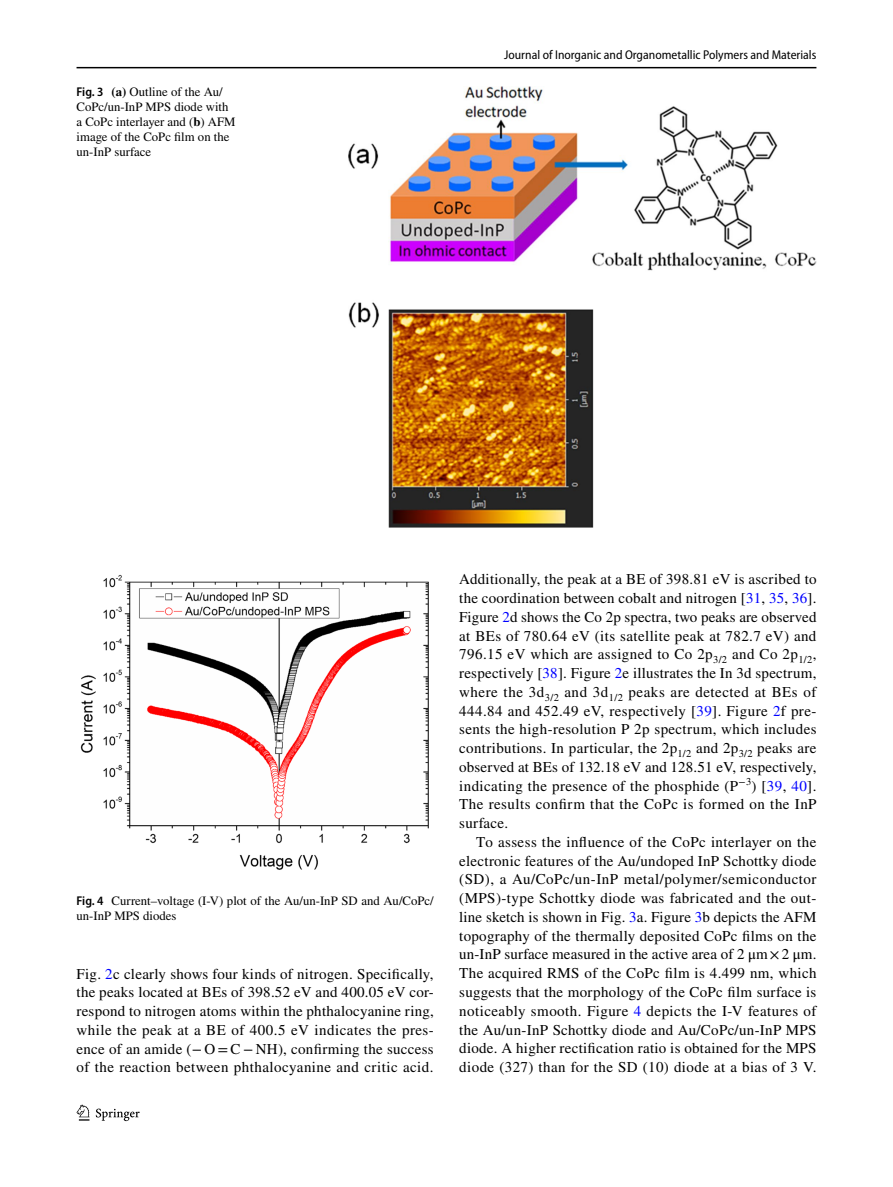
<style>
.page{position:relative;width:893px;height:1187px;background:#fff}
.page>*{position:absolute;margin:0;border:0;box-sizing:border-box;transform-origin:0 0}
.t1{font:15px/18.8px "STIX";letter-spacing:.03em;color:#000;text-align:justify}
.t2{font:12.75px/15px "STIX";color:#000}
.t3{font:semi-condensed 12.75px "Myriad Pro";color:#000}
.s1{font-family:"Myriad Pro";font-weight:600;font-stretch:semi-condensed}
.s2{font-weight:700}
.s3{color:#00f}
</style>
<div class="page">
<hr style="left:77px;top:67px;width:739px;height:1px;background:#000">
<svg style="left:77px;top:1104px;width:12px;height:16px"></svg>
<svg style="left:96px;top:1108px;width:44px;height:12px"></svg>
<img style="left:349px;top:87px;width:467px;height:440px">
<img style="left:81px;top:574px;width:348px;height:296px">
<p class="t2" style="left:77px;top:85px;width:160px"><span class="s1">Fig. 3</span> <span class="s2">(a)</span> Outline of the Au/<br>CoPc/un-InP MPS diode with a CoPc interlayer and (<span class="s2">b</span>) AFM image of the CoPc film on the un-InP surface</p>
<p class="t3" style="left:504px;top:48px;width:314px">Journal of Inorganic and Organometallic Polymers and Materials</p>
<p class="t2" style="left:77px;top:894px;width:359px"><span class="s1">Fig. 4</span> Current–voltage (I-V) plot of the Au/un-InP SD and Au/CoPc/ un-InP MPS diodes</p>
<p class="t1" style="left:77px;top:965px;width:359px">Fig. <span class="s3">2</span>c clearly shows four kinds of nitrogen. Specifically, the peaks located at BEs of 398.52 eV and 400.05 eV cor&shy;respond to nitrogen atoms within the phthalocyanine ring, while the peak at a BE of 400.5 eV indicates the pres&shy;ence of an amide (− O =C− NH), confirming the success of the reaction between phthalocyanine and critic acid.</p>
<p class="t1" style="left:459px;top:571px;width:359px">Additionally, the peak at a BE of 398.81 eV is ascribed to the coordination between cobalt and nitrogen [<span class="s3">31</span>, <span class="s3">35</span>, <span class="s3">36</span>].<br>Figure <span class="s3">2</span>d shows the Co 2p spectra, two peaks are observed at BEs of 780.64 eV (its satellite peak at 782.7 eV) and 796.15 eV which are assigned to Co 2p<sub>3/2</sub> and Co 2p<sub>1/2</sub>, respectively [<span class="s3">38</span>]. Figure <span class="s3">2</span>e illustrates the In 3d spectrum, where the 3d<sub>3/2</sub> and 3d<sub>1/2</sub> peaks are detected at BEs of 444.84 and 452.49 eV, respectively [<span class="s3">39</span>]. Figure <span class="s3">2</span>f pre&shy;sents the high-resolution P 2p spectrum, which includes contributions. In particular, the 2p<sub>1/2</sub> and 2p<sub>3/2</sub> peaks are observed at BEs of 132.18 eV and 128.51 eV, respectively, indicating the presence of the phosphide (P<sup>−3</sup>) [<span class="s3">39</span>, <span class="s3">40</span>].<br>The results confirm that the CoPc is formed on the InP surface.</p>
<p class="t1" style="left:459px;top:833px;width:359px;text-indent:17px">To assess the influence of the CoPc interlayer on the electronic features of the Au/undoped InP Schottky diode (SD), a Au/CoPc/un-InP metal/polymer/semiconductor (MPS)-type Schottky diode was fabricated and the out&shy;line sketch is shown in Fig. <span class="s3">3</span>a. Figure <span class="s3">3</span>b depicts the AFM topography of the thermally deposited CoPc films on the un-InP surface measured in the active area of 2 μm×2 μm.<br>The acquired RMS of the CoPc film is 4.499 nm, which suggests that the morphology of the CoPc film surface is noticeably smooth. Figure <span class="s3">4</span> depicts the I-V features of the Au/un-InP Schottky diode and Au/CoPc/un-InP MPS diode. A higher rectification ratio is obtained for the MPS diode (327) than for the SD (10) diode at a bias of 3 V.</p>
</div>
